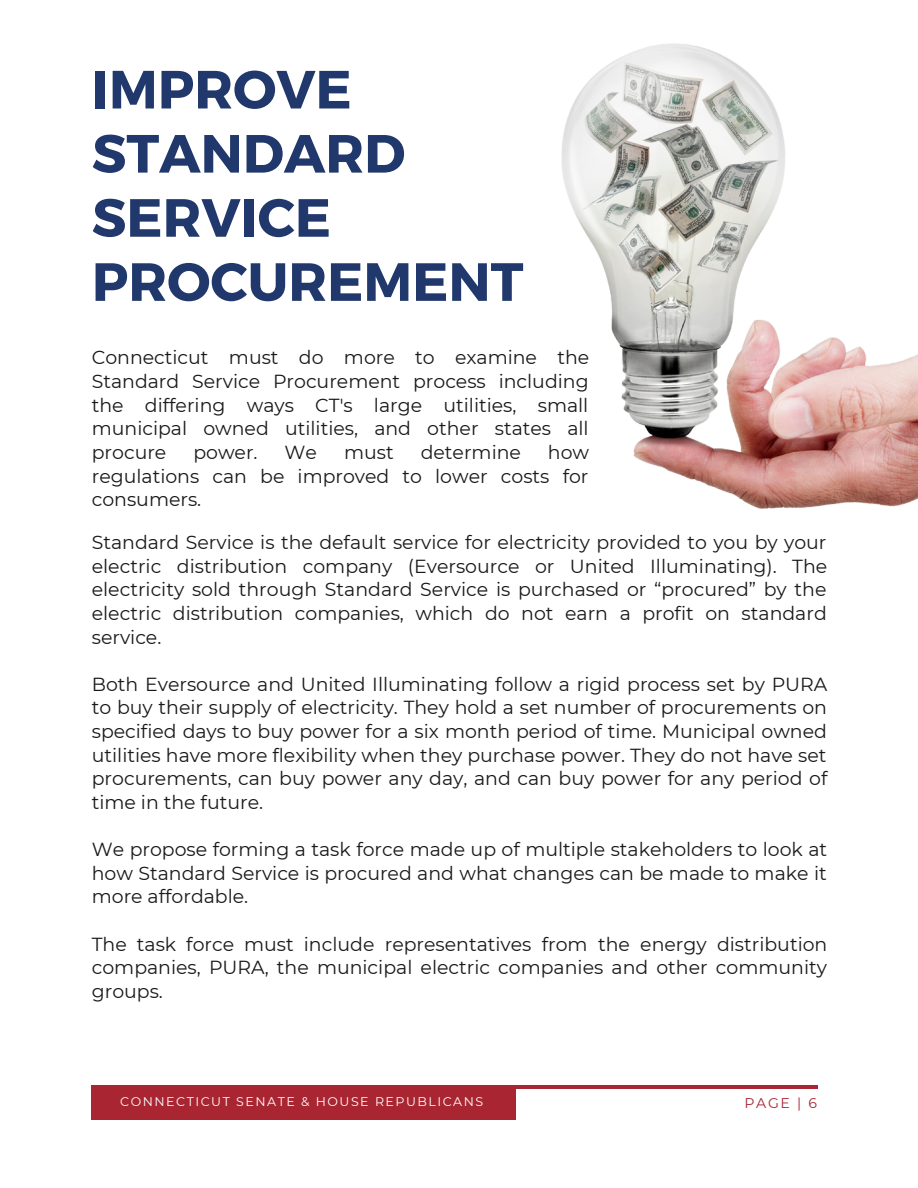
<style>
.page{position:relative;width:918px;height:1188px;background:#fff}
.page>*{position:absolute;margin:0;border:0;box-sizing:border-box;transform-origin:0 0}
.t1{font:700 53.7px/64.2px "Montserrat";color:#21386c}
.t2{font:18.9px/23.7px "Montserrat";color:#191919;text-align:justify}
.t3{font:14.1px "Montserrat";color:#a92532}
.t4{font:12.6px "Montserrat";letter-spacing:.12em;color:#fff}
</style>
<div class="page">
<img style="left:561px;top:43px;width:357px;height:466px">
<hr style="left:92px;top:1085px;width:725px;height:4px;background:#a92532">
<div style="left:92px;top:1085px;width:424px;height:35px;background:#a92532"></div>
<h1 class="t1" style="left:92px;top:55px;width:433px">IMPROVE<br>STANDARD<br>SERVICE<br>PROCUREMENT</h1>
<p class="t2" style="left:92px;top:346px;width:499px">Connecticut must do more to examine the Standard Service Procurement process including the differing ways CT's large utilities, small municipal owned utilities, and other states all procure</p>
<p class="t2" style="left:92px;top:440px;width:499px;text-indent:456px">how regulations can be improved to lower costs for consumers.</p>
<p class="t2" style="left:193px;top:440px;width:66px">power.</p>
<p class="t2" style="left:285px;top:440px;width:34px">We</p>
<p class="t2" style="left:344px;top:440px;width:51px">must</p>
<p class="t2" style="left:421px;top:440px;width:102px">determine</p>
<p class="t2" style="left:92px;top:530px;width:737px">Standard Service is the default service for electricity provided to you by your electric distribution company (Eversource or United Illuminating). The electricity sold through Standard Service is purchased or “procured” by the electric distribution companies, which do not earn a profit on standard service.</p>
<p class="t2" style="left:92px;top:672px;width:737px">Both Eversource and United Illuminating follow a rigid process set by PURA to buy their supply of electricity. They hold a set number of procurements on specified days to buy power for a six month period of time. Municipal owned utilities have more flexibility when they purchase power. They do not have set procurements, can buy power any day, and can buy power for any period of time in the future.</p>
<p class="t2" style="left:92px;top:838px;width:737px">We propose forming a task force made up of multiple stakeholders to look at how Standard Service is procured and what changes can be made to make it more affordable.</p>
<p class="t2" style="left:92px;top:932px;width:737px">The task force must include representatives from the energy distribution companies, PURA, the municipal electric companies and other community groups.</p>
<p class="t4" style="left:120px;top:1094px;width:364px">CONNECTICUT SENATE &amp; HOUSE REPUBLICANS</p>
<p class="t3" style="left:745px;top:1095px;width:74px">PAGE | 6</p>
</div>
